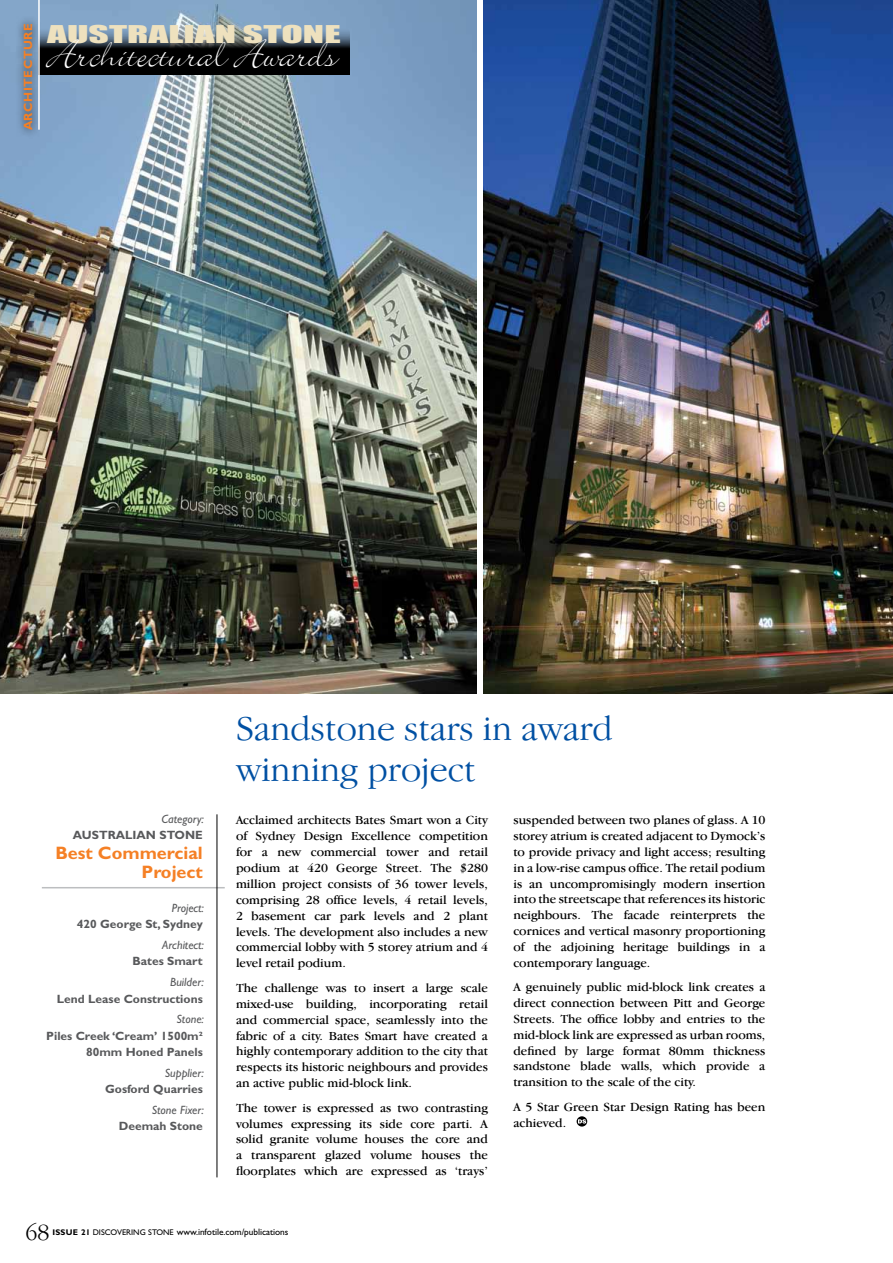
<style>
.page{position:relative;width:893px;height:1263px;background:#fff}
.page>*{position:absolute;margin:0;border:0;box-sizing:border-box;transform-origin:0 0}
.t1{font:45px "Bickley Script Let Plain";color:#fff}
.t2{font:300 36px/40.5px "Garamond IT Cby BT";color:#0050a3}
.t3{font:300 24px "Garamond IT Cby BT";color:#000}
.t4{font:22.5px "Impact";color:#eee1be;scale:1.75 1}
.t5{font:700 18px/19.5px "Gill Sans";color:#f58025;text-align:right}
.t6{font:12.75px/15.9px "Garamond IT Cby BT";color:#000;text-align:justify}
.t7{font:700 12px/16.5px "Gill Sans";color:#58595b;text-align:right}
.t8{font:italic 12px "Gill Sans";color:#58595b}
.t9{font:700 12px "Gill Sans";letter-spacing:.05em;color:#f58025}
.t10{font:9.3px "Gill Sans";letter-spacing:-.005em;color:#000}
.s1{font-weight:700;font-size:8.25px}
.s2{font-size:8.25px}
</style>
<div class="page">
<hr style="left:42px;top:887px;width:183px;height:1px;background:#bcbec0">
<hr style="left:217px;top:814px;width:1px;height:363px;background:#000">
<svg style="left:577px;top:1116px;width:10px;height:10px"></svg>
<svg style="left:578px;top:1119px;width:8px;height:4px"></svg>
<img style="left:483px;top:0;width:410px;height:693px">
<img style="left:0;top:0;width:477px;height:693px">
<svg style="left:41px;top:27px;width:309px;height:47px;background:#2a333b"></svg>
<div style="left:14px;top:15px;width:27px;height:124px;background:#000;opacity:.75"></div>
<hr style="left:38px;top:0;width:2px;height:130px;background:#fff">
<p class="t9" style="left:21px;top:130px;width:109px;rotate:-90deg">architecture</p>
<h3 class="t4" style="left:47px;top:17px;width:169px">AUSTRALIAN STONE</h3>
<h1 class="t1" style="left:47px;top:35px;width:291px">Architectural Awards</h1>
<p class="t8" style="left:162px;top:812px;width:44px">Category:</p>
<p class="t7" style="left:73px;top:827px;width:10px">AUSTRA</p>
<p class="t7" style="left:125px;top:827px;width:77px">LIAN STONE</p>
<h3 class="t5" style="left:55px;top:843px;width:149px">Best Commercial<br>Project</h3>
<p class="t8" style="left:172px;top:901px;width:34px">Project:</p>
<p class="t7" style="left:77px;top:916px;width:127px">420 George St, Sydney</p>
<p class="t8" style="left:162px;top:938px;width:43px">Architect:</p>
<p class="t7" style="left:132px;top:953px;width:72px">Bates Smart</p>
<p class="t8" style="left:170px;top:975px;width:35px">Builder:</p>
<p class="t7" style="left:57px;top:990px;width:147px">Lend Lease Constructions</p>
<p class="t8" style="left:176px;top:1012px;width:29px">Stone:</p>
<p class="t7" style="left:46px;top:1027px;width:158px">Piles Creek ‘Cream’ 1500m²<br>80mm Honed Panels</p>
<p class="t8" style="left:165px;top:1066px;width:41px">Supplier:</p>
<p class="t7" style="left:105px;top:1081px;width:99px">Gosford Quarries</p>
<p class="t8" style="left:152px;top:1103px;width:54px">Stone Fixer:</p>
<p class="t7" style="left:119px;top:1118px;width:85px">Deemah Stone</p>
<h2 class="t2" style="left:236px;top:708px;width:378px">Sandstone stars in award winning project</h2>
<p class="t6" style="left:236px;top:812px;width:253px">Acclaimed architects Bates Smart won a City of Sydney Design Excellence competition for a new commercial tower and retail podium at 420 George Street. The $280 million project consists of 36 tower levels, comprising 28 office levels, 4 retail levels, 2 basement car park levels and 2 plant levels. The development also includes a new commercial lobby with 5 storey atrium and 4 level retail podium.</p>
<p class="t6" style="left:236px;top:979px;width:253px">The challenge was to insert a large scale mixed-use building, incorporating retail and commercial space, seamlessly into the fabric of a city. Bates Smart have created a highly contemporary addition to the city that respects its historic neighbours and provides an active public mid-block link.</p>
<p class="t6" style="left:236px;top:1099px;width:253px">The tower is expressed as two contrasting volumes expressing its side core parti. A solid granite volume houses the core and a transparent glazed volume houses the floorplates which are expressed as ‘trays’</p>
<p class="t6" style="left:513px;top:812px;width:253px">suspended between two planes of glass. A 10 storey atrium is created adjacent to Dymock’s to provide privacy and light access; resulting in a low-rise campus office. The retail podium is an uncompromisingly modern insertion into the streetscape that references its historic neighbours. The facade reinterprets the cornices and vertical masonry proportioning of the adjoining heritage buildings in a contemporary language.</p>
<p class="t6" style="left:513px;top:979px;width:253px">A genuinely public mid-block link creates a direct connection between Pitt and George Streets. The office lobby and entries to the mid-block link are expressed as urban rooms, defined by large format 80mm thickness sandstone blade walls, which provide a transition to the scale of the city.</p>
<p class="t6" style="left:513px;top:1098px;width:253px">A 5 Star Green Star Design Rating has been achieved.</p>
<h3 class="t3" style="left:26px;top:1218px;width:26px">68</h3>
<p class="t10" style="left:52px;top:1226px;width:237px"><span class="s1">issue 21</span> <span class="s2">discovering stone</span> www.infotile.com/publications</p>
</div>
